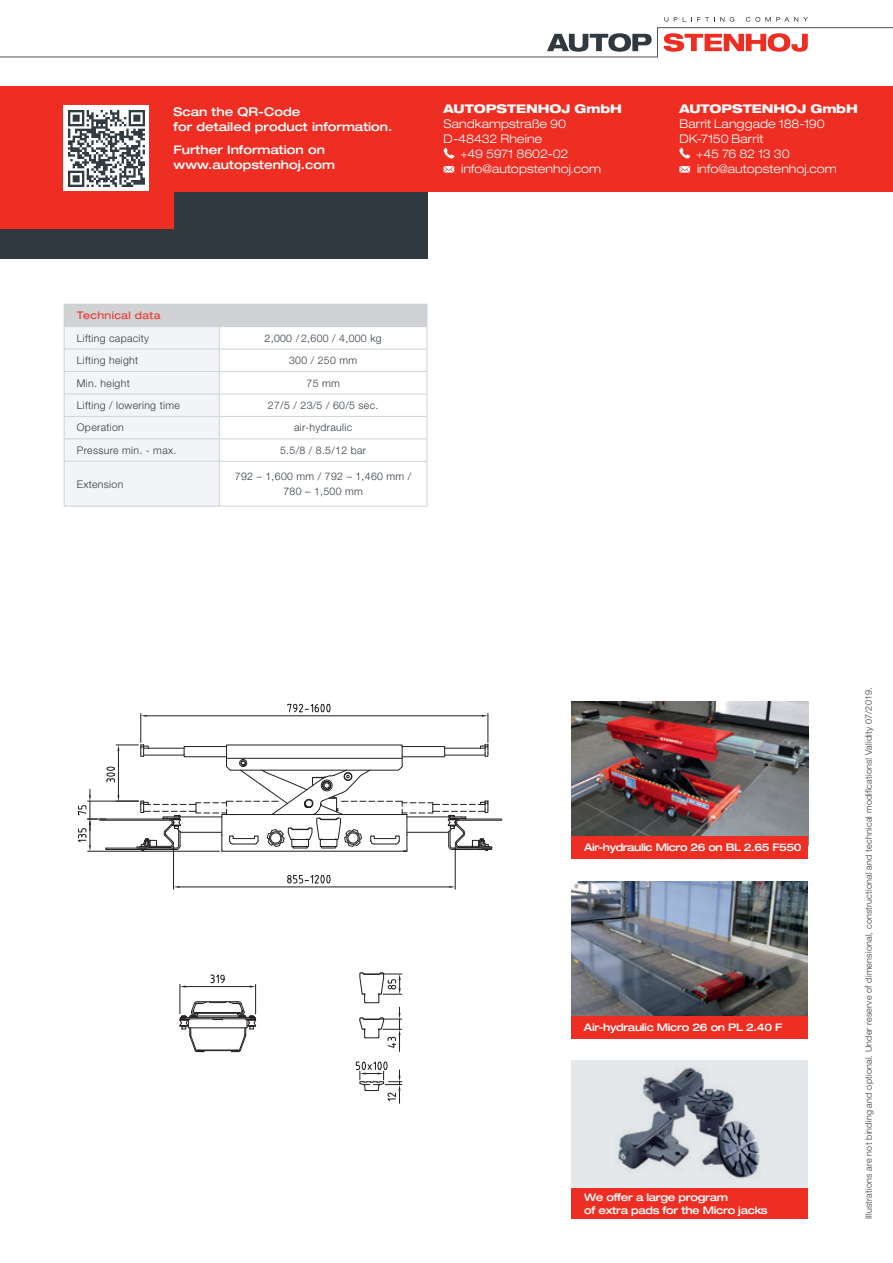
<style>
.page{position:relative;width:893px;height:1263px;background:#fff}
.page>*{position:absolute;margin:0;border:0;box-sizing:border-box;transform-origin:0 0}
.t1{font:300 expanded 12px/15px "Helvetica Neue LT Pro";color:#fff}
.Text_QR-Code_2017{font:500 expanded 12px/15px "Helvetica Neue LT Pro";color:#fff}
.t2{font:800 expanded 12px "Helvetica Neue LT Pro";letter-spacing:-.005em;color:#fff}
.Technische_Daten_-_I{font:300 10.5px "Helvetica Neue LT Pro";letter-spacing:.03em;color:#313940}
.t3{font:500 expanded 10.5px/12.6px "Helvetica Neue LT Pro";letter-spacing:-.03em;color:#fff}
.Technische_Daten_Hau{font:300 10.5px "Helvetica Neue LT Pro";letter-spacing:.03em;color:#313940}
.t4{font:500 expanded 10.5px "Helvetica Neue LT Pro";letter-spacing:.03em;color:#fff}
.Technische_Daten_Kop{font:expanded 10.5px "Helvetica Neue LT Pro";letter-spacing:.03em;color:#ee2e22}
.t5{font:300 9px "Helvetica Neue LT Pro";letter-spacing:.02em;color:#313940}
</style>
<div class="page">
<svg style="left:0;top:17px;width:893px;height:40px"></svg>
<svg style="left:173px;top:818px;width:330px;height:286px"></svg>
<hr style="left:459px;top:819px;width:43px;height:1px;background:#231f20">
<hr style="left:459px;top:820px;width:43px;height:1px;background:#231f20">
<svg style="left:179px;top:1001px;width:77px;height:51px"></svg>
<hr style="left:173px;top:846px;width:1px;height:43px;background:#231f20">
<hr style="left:455px;top:846px;width:1px;height:43px;background:#231f20">
<hr style="left:179px;top:887px;width:270px;height:1px;background:#231f20">
<svg style="left:449px;top:886px;width:6px;height:2px"></svg>
<svg style="left:287px;top:874px;width:43px;height:9px"></svg>
<svg style="left:78px;top:703px;width:414px;height:149px"></svg>
<hr style="left:180px;top:984px;width:1px;height:30px;background:#231f20">
<hr style="left:255px;top:984px;width:1px;height:30px;background:#231f20">
<hr style="left:186px;top:986px;width:64px;height:1px;background:#231f20">
<svg style="left:180px;top:985px;width:6px;height:2px"></svg>
<svg style="left:250px;top:985px;width:6px;height:2px"></svg>
<svg style="left:211px;top:974px;width:14px;height:9px"></svg>
<div style="left:0;top:154px;width:427px;height:105px;background:#313940"></div>
<div style="left:0;top:86px;width:893px;height:105px;background:#ee2e22"></div>
<img style="left:571px;top:881px;width:237px;height:135px">
<img style="left:571px;top:701px;width:237px;height:135px">
<div style="left:571px;top:1061px;width:237px;height:157px;background:#e5e8eb"></div>
<img style="left:618px;top:1067px;width:143px;height:113px">
<div style="left:64px;top:304px;width:363px;height:23px;background:#d1d2d4"></div>
<hr style="left:219px;top:349px;width:208px;height:1px;background:#ced3d7">
<hr style="left:219px;top:371px;width:208px;height:1px;background:#ced3d7">
<hr style="left:219px;top:394px;width:208px;height:1px;background:#ced3d7">
<div style="left:64px;top:327px;width:156px;height:179px;background:#f2f4f5"></div>
<hr style="left:219px;top:416px;width:208px;height:1px;background:#ced3d7">
<svg style="left:427px;top:305px;width:1px;height:156px"></svg>
<hr style="left:219px;top:438px;width:208px;height:1px;background:#ced3d7">
<hr style="left:64px;top:462px;width:1px;height:44px;background:#ced3d7">
<hr style="left:64px;top:461px;width:155px;height:1px;background:#ced3d7">
<hr style="left:64px;top:506px;width:155px;height:1px;background:#ced3d7">
<hr style="left:219px;top:462px;width:1px;height:44px;background:#ced3d7">
<hr style="left:219px;top:461px;width:208px;height:1px;background:#ced3d7">
<hr style="left:427px;top:462px;width:1px;height:44px;background:#ced3d7">
<hr style="left:219px;top:506px;width:208px;height:1px;background:#ced3d7">
<div style="left:0;top:124px;width:174px;height:105px;background:#ee2e22"></div>
<img style="left:64px;top:106px;width:85px;height:85px">
<div style="left:571px;top:836px;width:237px;height:23px;background:#ee2e22"></div>
<div style="left:571px;top:1016px;width:237px;height:23px;background:#ee2e22"></div>
<div style="left:571px;top:1188px;width:237px;height:31px;background:#ee2e22"></div>
<svg style="left:444px;top:148px;width:10px;height:11px"></svg>
<svg style="left:444px;top:166px;width:10px;height:7px"></svg>
<svg style="left:679px;top:148px;width:11px;height:11px"></svg>
<svg style="left:679px;top:166px;width:11px;height:7px"></svg>
<p class="Text_QR-Code_2017" style="left:174px;top:104px;width:220px">Scan the QR-Code<br>for detailed product information.</p>
<p class="Text_QR-Code_2017" style="left:174px;top:142px;width:163px">Further Information on www.autopstenhoj.com</p>
<p class="t2" style="left:444px;top:101px;width:180px">AUTOPSTENHOJ GmbH</p>
<p class="t1" style="left:444px;top:116px;width:124px">Sandkampstraße 90<br>D-48432 Rheine</p>
<p class="t1" style="left:460px;top:146px;width:142px">+49 5971 8602-02 info@autopstenhoj.com</p>
<p class="Technische_Daten_Kop" style="left:77px;top:309px;width:85px">Technical data</p>
<p class="Technische_Daten_Hau" style="left:77px;top:331px;width:74px">Lifting capacity</p>
<p class="Technische_Daten_-_I" style="left:265px;top:331px;width:119px">2,000 / 2,600 / 4,000 kg</p>
<p class="Technische_Daten_Hau" style="left:77px;top:354px;width:63px">Lifting height</p>
<p class="Technische_Daten_-_I" style="left:289px;top:354px;width:70px">300 / 250 mm</p>
<p class="Technische_Daten_Hau" style="left:77px;top:376px;width:54px">Min. height</p>
<p class="Technische_Daten_-_I" style="left:307px;top:376px;width:35px">75 mm</p>
<p class="Technische_Daten_Hau" style="left:77px;top:399px;width:104px">Lifting / lowering time</p>
<p class="Technische_Daten_-_I" style="left:268px;top:399px;width:112px">27/5 / 23/5 / 60/5 sec.</p>
<p class="Technische_Daten_Hau" style="left:77px;top:421px;width:49px">Operation</p>
<p class="Technische_Daten_-_I" style="left:294px;top:421px;width:60px">air-hydraulic</p>
<p class="Technische_Daten_Hau" style="left:77px;top:444px;width:101px">Pressure min. - max.</p>
<p class="Technische_Daten_-_I" style="left:280px;top:444px;width:88px">5.5/8 / 8.5/12 bar</p>
<p class="Technische_Daten_Hau" style="left:77px;top:477px;width:48px">Extension</p>
<p class="Technische_Daten_-_I" style="left:235px;top:470px;width:178px">792 – 1,600 mm / 792 – 1,460 mm /</p>
<p class="Technische_Daten_-_I" style="left:283px;top:485px;width:81px">780 – 1,500 mm</p>
<p class="t2" style="left:679px;top:101px;width:180px">AUTOPSTENHOJ GmbH</p>
<p class="t1" style="left:679px;top:116px;width:147px">Barrit Langgade 188-190</p>
<p class="t1" style="left:679px;top:131px;width:86px">DK-7150 Barrit</p>
<p class="t1" style="left:696px;top:146px;width:95px">+45 76 82 13 30</p>
<p class="t1" style="left:697px;top:161px;width:141px">info@autopstenhoj.com</p>
<p class="t3" style="left:584px;top:841px;width:219px">Air-hydraulic Micro 26 on BL 2.65 F550</p>
<p class="t4" style="left:584px;top:1021px;width:111px">Gelenkspieltester</p>
<p class="t3" style="left:584px;top:1021px;width:200px">Air-hydraulic Micro 26 on PL 2.40 F</p>
<p class="t3" style="left:584px;top:1191px;width:185px">We offer a large program<br>of extra pads for the Micro jacks</p>
<p class="t5" style="left:863px;top:1219px;width:533px;rotate:-90deg">Illustrations are not binding and optional. Under reserve of dimensional, constructional and technical modifications! Validity 07/2019.</p>
</div>
